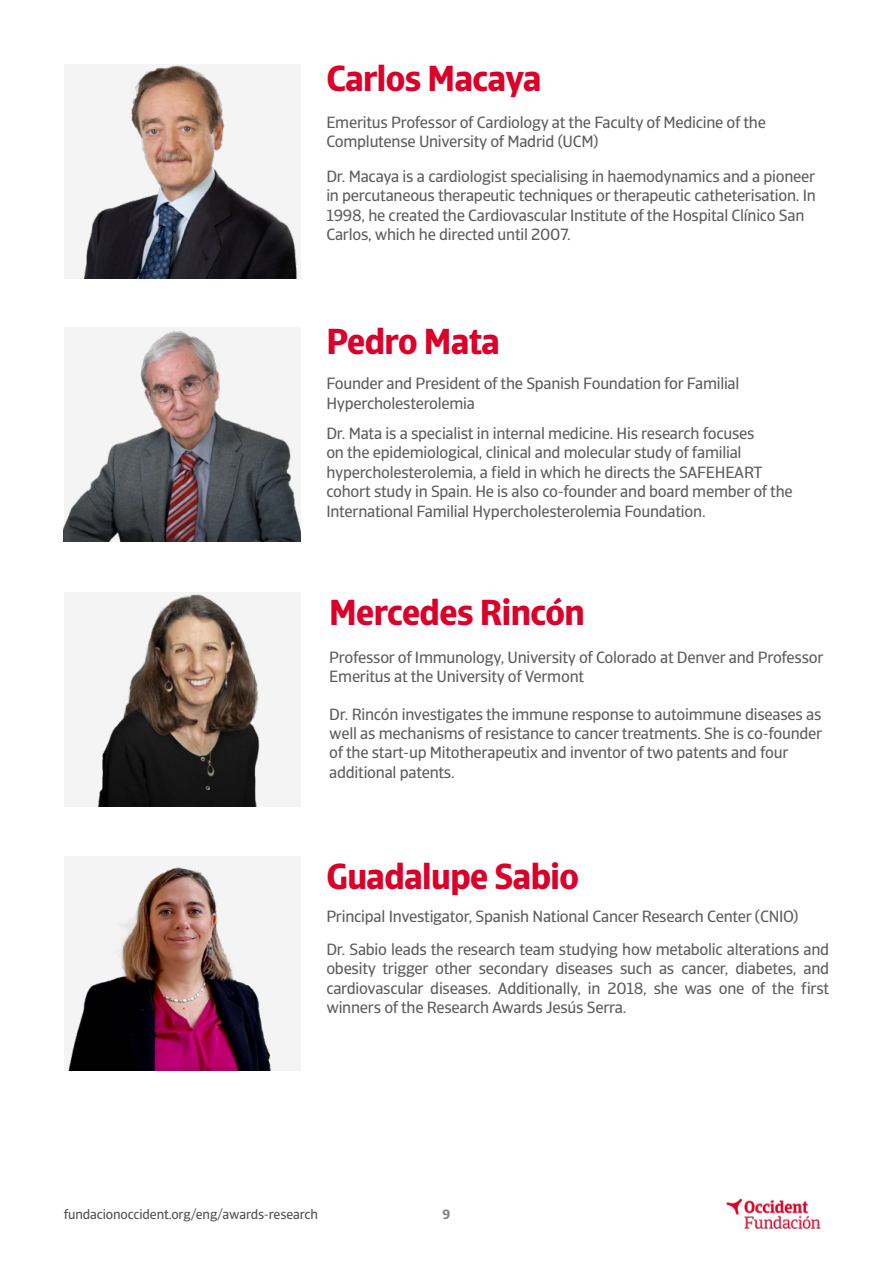
<style>
.page{position:relative;width:893px;height:1263px;background:#fff}
.page>*{position:absolute;margin:0;border:0;box-sizing:border-box;transform-origin:0 0}
.t1{font:700 36px "GCO Sans";letter-spacing:-.015em;color:#db0029}
.t2{font:16.2px/19.5px "GCO Sans";letter-spacing:-.015em;color:#5d5d5d}
.t3{font:13.5px "GCO Sans";letter-spacing:-.01em;color:#505050}
.t4{font:700 13.5px "GCO Sans";color:#828282}
</style>
<div class="page">
<img style="left:726px;top:1198px;width:95px;height:31px">
<img style="left:64px;top:64px;width:236px;height:214px">
<img style="left:64px;top:327px;width:236px;height:215px">
<img style="left:64px;top:592px;width:236px;height:214px">
<img style="left:64px;top:856px;width:236px;height:214px">
<h1 class="t1" style="left:326px;top:56px;width:217px">Carlos Macaya</h1>
<p class="t2" style="left:326px;top:112px;width:441px">Emeritus Professor of Cardiology at the Faculty of Medicine of the<br>Complutense University of Madrid (UCM)</p>
<p class="t2" style="left:326px;top:167px;width:491px">Dr. Macaya is a cardiologist specialising in haemodynamics and a pioneer in percutaneous therapeutic techniques or therapeutic catheterisation. In 1998, he created the Cardiovascular Institute of the Hospital Clínico San Carlos, which he directed until 2007.</p>
<h1 class="t1" style="left:326px;top:319px;width:175px">Pedro Mata</h1>
<p class="t2" style="left:326px;top:374px;width:415px">Founder and President of the Spanish Foundation for Familial<br>Hypercholesterolemia</p>
<p class="t2" style="left:326px;top:424px;width:468px">Dr. Mata is a specialist in internal medicine. His research focuses<br>on the epidemiological, clinical and molecular study of familial hypercholesterolemia, a field in which he directs the SAFEHEART cohort study in Spain. He is also co-founder and board member of the International Familial Hypercholesterolemia Foundation.</p>
<h1 class="t1" style="left:329px;top:590px;width:257px">Mercedes Rincón</h1>
<p class="t2" style="left:329px;top:647px;width:496px">Professor of Immunology, University of Colorado at Denver and Professor<br>Emeritus at the University of Vermont</p>
<p class="t2" style="left:329px;top:704px;width:494px">Dr. Rincón investigates the immune response to autoimmune diseases as well as mechanisms of resistance to cancer treatments. She is co-founder of the start-up Mitotherapeutix and inventor of two patents and four additional patents.</p>
<h1 class="t1" style="left:326px;top:854px;width:254px">Guadalupe Sabio</h1>
<p class="t2" style="left:326px;top:900px;width:504px;line-height:33px">Principal Investigator, Spanish National Cancer Research Center (CNIO)<br>Dr. Sabio leads the research team studying how metabolic alterations and</p>
<p class="t2" style="left:326px;top:959px;width:504px;text-align:justify">obesity trigger other secondary diseases such as cancer, diabetes, and cardiovascular diseases. Additionally, in 2018, she was one of the first winners of the Research Awards Jesús Serra.</p>
<p class="t3" style="left:64px;top:1206px;width:256px">fundacionoccident.org/eng/awards-research</p>
<p class="t4" style="left:443px;top:1206px;width:9px">9</p>
</div>
